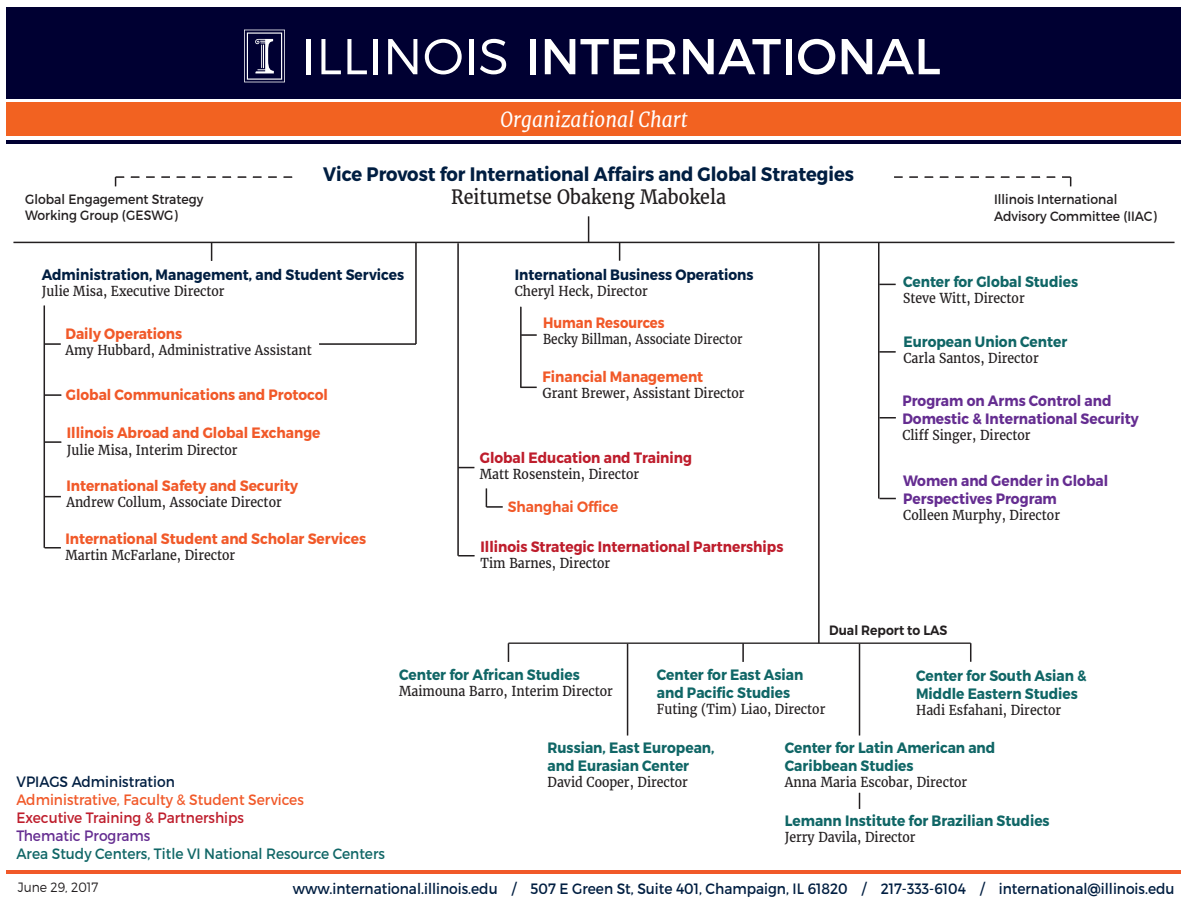
<style>
.page{position:relative;width:1188px;height:914px;background:#fff}
.page>*{position:absolute;margin:0;border:0;box-sizing:border-box;transform-origin:0 0}
.t1{font:italic 21px "Merriweather";color:#fff;scale:.92 1}
.t2{font:700 19.5px "Montserrat";color:#001e41;scale:.92 1}
.t3{font:19.5px "Merriweather";color:#231f20;scale:.92 1}
.t4{font:700 15px/18px "Montserrat";color:#106666;scale:.92 1}
.t5{font:700 15px "Montserrat";color:#f15929;scale:.92 1}
.t6{font:15px "Montserrat";color:#001e41;scale:.92 1}
.t7{font:700 15px/18px "Montserrat";color:#652d91;scale:.92 1}
.t8{font:700 15px "Montserrat";color:#001e41;scale:.92 1}
.t9{font:700 15px "Montserrat";color:#be1d2c;scale:.92 1}
.t10{font:15px "Montserrat";color:#106666;scale:.92 1}
.t11{font:15px "Montserrat";color:#f15929;scale:.92 1}
.t12{font:15px "Montserrat";color:#be1d2c;scale:.92 1}
.t13{font:15px "Montserrat";color:#652d91;scale:.92 1}
.t14{font:700 15px "Montserrat";color:#f15929;scale:.88 1}
.t15{font:600 15px "Montserrat";color:#f15929;scale:.92 1}
.t16{font:13.5px "Merriweather";color:#231f20;scale:.92 1}
.t17{font:13.5px/16.2px "Montserrat";color:#231f20;scale:.92 1}
.t18{font:13.5px "Merriweather";color:#231f20;scale:.88 1}
.t19{font:600 13.5px "Montserrat";color:#231f20;scale:.92 1}
.t20{font:300 13.5px "Montserrat";color:#231f20;scale:.92 1}
</style>
<div class="page">
<div style="left:7px;top:102px;width:1174px;height:34px;background:#f26221"></div>
<hr style="left:7px;top:870px;width:1174px;height:3px;background:#f15929">
<hr style="left:14px;top:241px;width:1160px;height:2px;background:#231f20">
<svg style="left:211px;top:243px;width:1px;height:18px"></svg>
<svg style="left:619px;top:243px;width:1px;height:17px"></svg>
<hr style="left:44px;top:305px;width:1px;height:242px;background:#231f20">
<hr style="left:457px;top:243px;width:2px;height:312px;background:#231f20">
<hr style="left:520px;top:306px;width:2px;height:81px;background:#231f20">
<hr style="left:818px;top:243px;width:2px;height:400px;background:#231f20">
<hr style="left:878px;top:242px;width:2px;height:256px;background:#231f20">
<svg style="left:45px;top:343px;width:16px;height:1px"></svg>
<svg style="left:521px;top:334px;width:16px;height:1px"></svg>
<svg style="left:45px;top:441px;width:16px;height:1px"></svg>
<svg style="left:45px;top:495px;width:16px;height:2px"></svg>
<svg style="left:45px;top:547px;width:16px;height:1px"></svg>
<svg style="left:520px;top:386px;width:17px;height:2px"></svg>
<svg style="left:458px;top:554px;width:17px;height:2px"></svg>
<svg style="left:458px;top:466px;width:16px;height:2px"></svg>
<svg style="left:880px;top:497px;width:16px;height:2px"></svg>
<svg style="left:880px;top:417px;width:16px;height:1px"></svg>
<svg style="left:588px;top:216px;width:1px;height:25px"></svg>
<hr style="left:319px;top:343px;width:97px;height:1px;background:#231f20">
<hr style="left:415px;top:242px;width:2px;height:102px;background:#231f20">
<svg style="left:131px;top:176px;width:8px;height:2px"></svg>
<svg style="left:146px;top:176px;width:9px;height:2px"></svg>
<svg style="left:161px;top:176px;width:9px;height:2px"></svg>
<svg style="left:177px;top:176px;width:8px;height:2px"></svg>
<svg style="left:192px;top:176px;width:9px;height:2px"></svg>
<svg style="left:207px;top:176px;width:9px;height:2px"></svg>
<svg style="left:222px;top:176px;width:9px;height:2px"></svg>
<svg style="left:238px;top:176px;width:8px;height:2px"></svg>
<svg style="left:253px;top:176px;width:9px;height:2px"></svg>
<svg style="left:268px;top:176px;width:9px;height:2px"></svg>
<svg style="left:284px;top:176px;width:8px;height:2px"></svg>
<svg style="left:894px;top:176px;width:9px;height:2px"></svg>
<svg style="left:909px;top:176px;width:9px;height:2px"></svg>
<svg style="left:925px;top:176px;width:8px;height:2px"></svg>
<svg style="left:940px;top:176px;width:8px;height:2px"></svg>
<svg style="left:955px;top:176px;width:9px;height:2px"></svg>
<svg style="left:970px;top:176px;width:9px;height:2px"></svg>
<svg style="left:986px;top:176px;width:8px;height:2px"></svg>
<svg style="left:1001px;top:176px;width:9px;height:2px"></svg>
<svg style="left:1016px;top:176px;width:9px;height:2px"></svg>
<svg style="left:1031px;top:176px;width:9px;height:2px"></svg>
<svg style="left:1047px;top:176px;width:8px;height:2px"></svg>
<svg style="left:1062px;top:176px;width:9px;height:10px"></svg>
<svg style="left:115px;top:176px;width:9px;height:10px"></svg>
<hr style="left:508px;top:642px;width:463px;height:1px;background:#231f20">
<svg style="left:742px;top:643px;width:2px;height:18px"></svg>
<svg style="left:508px;top:643px;width:1px;height:18px"></svg>
<svg style="left:970px;top:643px;width:1px;height:18px"></svg>
<hr style="left:627px;top:643px;width:1px;height:92px;background:#231f20">
<hr style="left:859px;top:643px;width:1px;height:92px;background:#231f20">
<svg style="left:859px;top:792px;width:1px;height:16px"></svg>
<div style="left:7px;top:7px;width:1174px;height:91px;background:#000032"></div>
<svg style="left:879px;top:351px;width:17px;height:1px"></svg>
<svg style="left:879px;top:283px;width:17px;height:2px"></svg>
<div style="left:530px;top:39px;width:6px;height:35px;background:#fff"></div>
<svg style="left:545px;top:39px;width:95px;height:35px"></svg>
<svg style="left:647px;top:39px;width:29px;height:35px"></svg>
<svg style="left:683px;top:39px;width:98px;height:35px"></svg>
<div style="left:786px;top:39px;width:6px;height:35px;background:#fff"></div>
<svg style="left:798px;top:39px;width:37px;height:35px"></svg>
<svg style="left:842px;top:39px;width:98px;height:35px"></svg>
<hr style="left:307px;top:39px;width:4px;height:35px;background:#fff">
<svg style="left:321px;top:39px;width:20px;height:35px"></svg>
<svg style="left:347px;top:39px;width:20px;height:35px"></svg>
<hr style="left:373px;top:39px;width:4px;height:35px;background:#fff">
<svg style="left:388px;top:39px;width:29px;height:35px"></svg>
<svg style="left:425px;top:39px;width:37px;height:35px"></svg>
<hr style="left:469px;top:39px;width:4px;height:35px;background:#fff">
<svg style="left:480px;top:39px;width:26px;height:35px"></svg>
<svg style="left:244px;top:30px;width:41px;height:52px"></svg>
<hr style="left:7px;top:140px;width:1174px;height:4px;background:#000032">
<svg style="left:486px;top:488px;width:17px;height:19px"></svg>
<svg style="left:45px;top:394px;width:16px;height:1px"></svg>
<h1 class="t1" style="left:500px;top:106px;width:205px">Organizational Chart</h1>
<h2 class="t2" style="left:323px;top:162px;width:578px">Vice Provost for International Affairs and Global Strategies</h2>
<h2 class="t3" style="left:451px;top:185px;width:300px">Reitumetse Obakeng Mabokela</h2>
<p class="t17" style="left:25px;top:191px;width:195px">Global Engagement Strategy<br>Working Group (GESWG)</p>
<p class="t17" style="left:994px;top:191px;width:178px">Illinois International<br>Advisory Committee (IIAC)</p>
<p class="t8" style="left:42px;top:265px;width:395px">Administration, Management, and Student Services</p>
<p class="t16" style="left:42px;top:282px;width:200px">Julie Misa, Executive Director</p>
<p class="t5" style="left:65px;top:324px;width:128px">Daily Operations</p>
<p class="t16" style="left:65px;top:342px;width:269px">Amy Hubbard, Administrative Assistant</p>
<p class="t5" style="left:66px;top:385px;width:286px">Global Communications and Protocol</p>
<p class="t5" style="left:67px;top:423px;width:277px">Illinois Abroad and Global Exchange</p>
<p class="t16" style="left:67px;top:441px;width:187px">Julie Misa, Interim Director</p>
<p class="t5" style="left:66px;top:476px;width:253px">International Safety and Security</p>
<p class="t16" style="left:66px;top:494px;width:236px">Andrew Collum, Associate Director</p>
<p class="t5" style="left:65px;top:529px;width:328px">International Student and Scholar Services</p>
<p class="t16" style="left:65px;top:546px;width:186px">Martin McFarlane, Director</p>
<p class="t8" style="left:515px;top:265px;width:261px">International Business Operations</p>
<p class="t16" style="left:515px;top:282px;width:146px">Cheryl Heck, Director</p>
<p class="t14" style="left:543px;top:313px;width:140px">Human Resources</p>
<p class="t18" style="left:543px;top:331px;width:228px">Becky Billman, Associate Director</p>
<p class="t5" style="left:543px;top:367px;width:176px">Financial Management</p>
<p class="t16" style="left:543px;top:385px;width:221px">Grant Brewer, Assistant Director</p>
<p class="t9" style="left:480px;top:448px;width:232px">Global Education and Training</p>
<p class="t16" style="left:480px;top:465px;width:175px">Matt Rosenstein, Director</p>
<p class="t15" style="left:508px;top:497px;width:122px">Shanghai Office</p>
<p class="t9" style="left:481px;top:536px;width:331px">Illinois Strategic International Partnerships</p>
<p class="t16" style="left:481px;top:554px;width:142px">Tim Barnes, Director</p>
<p class="t4" style="left:903px;top:272px;width:192px">Center for Global Studies</p>
<p class="t16" style="left:903px;top:289px;width:134px">Steve Witt, Director</p>
<p class="t4" style="left:903px;top:332px;width:179px">European Union Center</p>
<p class="t16" style="left:903px;top:349px;width:149px">Carla Santos, Director</p>
<p class="t7" style="left:902px;top:391px;width:258px">Program on Arms Control and<br>Domestic &amp; International Security</p>
<p class="t16" style="left:902px;top:426px;width:141px">Cliff Singer, Director</p>
<p class="t7" style="left:903px;top:471px;width:224px">Women and Gender in Global<br>Perspectives Program</p>
<p class="t16" style="left:903px;top:506px;width:172px">Colleen Murphy, Director</p>
<p class="t19" style="left:829px;top:621px;width:130px">Dual Report to LAS</p>
<p class="t4" style="left:399px;top:665px;width:198px">Center for African Studies</p>
<p class="t16" style="left:399px;top:682px;width:234px">Maimouna Barro, Interim Director</p>
<p class="t4" style="left:657px;top:665px;width:161px">Center for East Asian and Pacific Studies</p>
<p class="t16" style="left:657px;top:700px;width:185px">Futing (Tim) Liao, Director</p>
<p class="t4" style="left:916px;top:666px;width:187px">Center for South Asian &amp;<br>Middle Eastern Studies</p>
<p class="t16" style="left:916px;top:701px;width:159px">Hadi Esfahani, Director</p>
<p class="t4" style="left:785px;top:738px;width:230px">Center for Latin American and<br>Caribbean Studies</p>
<p class="t4" style="left:548px;top:738px;width:183px">Russian, East European, and Eurasian Center</p>
<p class="t16" style="left:548px;top:773px;width:154px">David Cooper, Director</p>
<p class="t6" style="left:16px;top:772px;width:174px">VPIAGS Administration</p>
<p class="t16" style="left:785px;top:773px;width:200px">Anna Maria Escobar, Director</p>
<p class="t11" style="left:16px;top:790px;width:314px">Administrative, Faculty &amp; Student Services</p>
<p class="t12" style="left:16px;top:808px;width:249px">Executive Training &amp; Partnerships</p>
<p class="t13" style="left:16px;top:826px;width:147px">Thematic Programs</p>
<p class="t10" style="left:16px;top:844px;width:402px">Area Study Centers, Title VI National Resource Centers</p>
<p class="t20" style="left:18px;top:878px;width:89px">June 29, 2017</p>
<p class="t4" style="left:785px;top:811px;width:289px">Lemann Institute for Brazilian Studies</p>
<p class="t16" style="left:785px;top:828px;width:144px">Jerry Davila, Director</p>
<p class="t6" style="left:293px;top:878px;width:960px">www.international.illinois.edu / 507 E Green St, Suite 401, Champaign, IL 61820 / 217-333-6104 / international@illinois.edu</p>
</div>
